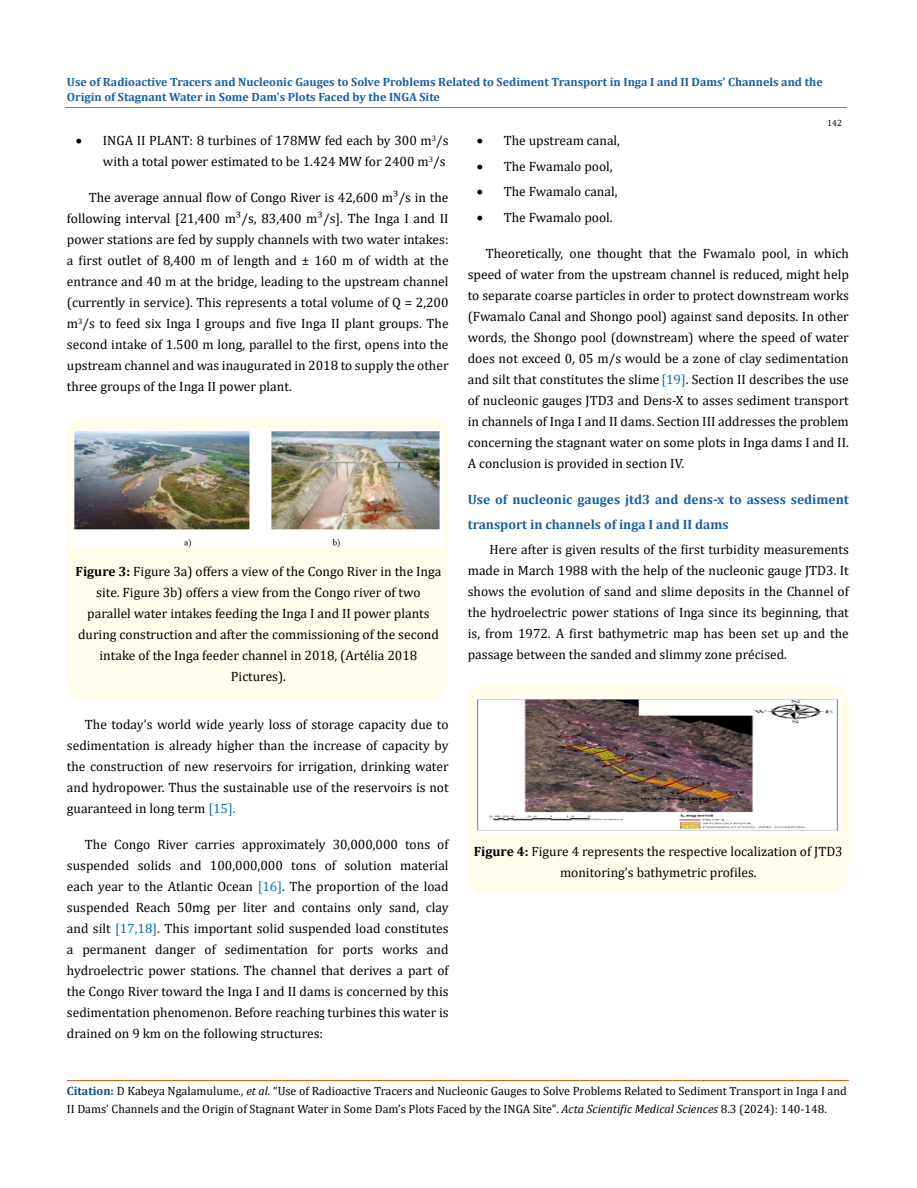
<style>
.page{position:relative;width:917px;height:1188px;background:#fff}
.page>*{position:absolute;margin:0;border:0;box-sizing:border-box;transform-origin:0 0}
.t1{font:13.5px/21px "Cambria";color:#000;text-align:justify}
.t2{font:700 13.5px/24.8px "Cambria";color:#1560a6}
.t3{font:12px/18px "Cambria";color:#000}
.t4{font:700 12px/15px "Cambria";color:#1560a6}
.t5{font:9px "Cambria";color:#000}
.s1{font-weight:700}
.s2{color:#0070c0}
.s3{font-weight:700;color:#035089}
.s4{font-style:italic}
</style>
<div class="page">
<div style="left:67px;top:417px;width:381px;height:283px;background:#fffde9;border-radius:18px"></div>
<img style="left:73px;top:430px;width:370px;height:118px">
<div style="left:468px;top:684px;width:380px;height:210px;background:#fffde9;border-radius:18px"></div>
<img style="left:475px;top:697px;width:366px;height:136px">
<hr style="left:65px;top:108px;width:782px;height:1px;background:#e05d1a">
<hr style="left:67px;top:1080px;width:781px;height:1px;background:#e05d1a">
<p class="t4" style="left:67px;top:74px;width:757px">Use of Radioactive Tracers and Nucleonic Gauges to Solve Problems Related to Sediment Transport in Inga I and II Dams’ Channels and the<br>Origin of Stagnant Water in Some Dam’s Plots Faced by the INGA Site</p>
<p class="t1" style="left:76px;top:130px;width:374px;text-align:right">• INGA II PLANT: 8 turbines of 178MW fed each by 300 m<sup>3</sup>/s with a total power estimated to be 1.424 MW for 2400 m<sup>3</sup>/s</p>
<p class="t1" style="left:67px;top:187px;width:383px;text-indent:22px">The average annual flow of Congo River is 42,600 m³/s in the following interval [21,400 m³/s, 83,400 m³/s]. The Inga I and II power stations are fed by supply channels with two water intakes: a first outlet of 8,400 m of length and ± 160 m of width at the entrance and 40 m at the bridge, leading to the upstream channel (currently in service). This represents a total volume of Q = 2,200 m<sup>3</sup>/s to feed six Inga I groups and five Inga II plant groups. The second intake of 1.500 m long, parallel to the first, opens into the upstream channel and was inaugurated in 2018 to supply the other three groups of the Inga II power plant.</p>
<p class="t1" style="left:76px;top:561px;width:367px;text-align:center"><span class="s1">Figure 3:</span> Figure 3a) offers a view of the Congo River in the Inga site. Figure 3b) offers a view from the Congo river of two parallel water intakes feeding the Inga I and II power plants during construction and after the commissioning of the second intake of the Inga feeder channel in 2018, (Artélia 2018<br>Pictures).</p>
<p class="t1" style="left:67px;top:714px;width:383px;text-indent:18px">The today’s world wide yearly loss of storage capacity due to sedimentation is already higher than the increase of capacity by the construction of new reservoirs for irrigation, drinking water and hydropower. Thus the sustainable use of the reservoirs is not guaranteed in long term <span class="s2">[15].</span></p>
<p class="t1" style="left:67px;top:834px;width:383px;text-indent:18px">The Congo River carries approximately 30,000,000 tons of suspended solids and 100,000,000 tons of solution material each year to the Atlantic Ocean <span class="s2">[16]</span>. The proportion of the load suspended Reach 50mg per liter and contains only sand, clay and silt <span class="s2">[17,18]</span>. This important solid suspended load constitutes a permanent danger of sedimentation for ports works and hydroelectric power stations. The channel that derives a part of the Congo River toward the Inga I and II dams is concerned by this sedimentation phenomenon. Before reaching turbines this water is drained on 9 km on the following structures:</p>
<p class="t5" style="left:827px;top:118px;width:16px">142</p>
<p class="t1" style="left:477px;top:130px;width:145px">• The upstream canal,</p>
<p class="t1" style="left:477px;top:156px;width:137px">• The Fwamalo pool,</p>
<p class="t1" style="left:477px;top:181px;width:142px">• The Fwamalo canal,</p>
<p class="t1" style="left:477px;top:207px;width:137px">• The Fwamalo pool.</p>
<p class="t1" style="left:468px;top:243px;width:382px;text-indent:18px">Theoretically, one thought that the Fwamalo pool, in which speed of water from the upstream channel is reduced, might help to separate coarse particles in order to protect downstream works (Fwamalo Canal and Shongo pool) against sand deposits. In other words, the Shongo pool (downstream) where the speed of water does not exceed 0, 05 m/s would be a zone of clay sedimentation and silt that constitutes the slime <span class="s2">[19]</span>. Section II describes the use of nucleonic gauges JTD3 and Dens-X to asses sediment transport in channels of Inga I and II dams. Section III addresses the problem concerning the stagnant water on some plots in Inga dams I and II.<br>A conclusion is provided in section IV.</p>
<p class="t2" style="left:468px;top:486px;width:382px">Use of nucleonic gauges jtd3 and dens-x to assess sediment transport in channels of inga I and II dams</p>
<p class="t1" style="left:468px;top:539px;width:382px;text-indent:22px">Here after is given results of the first turbidity measurements made in March 1988 with the help of the nucleonic gauge JTD3. It shows the evolution of sand and slime deposits in the Channel of the hydroelectric power stations of Inga since its beginning, that is, from 1972. A first bathymetric map has been set up and the passage between the sanded and slimmy zone précised.</p>
<p class="t1" style="left:474px;top:841px;width:370px;text-align:center"><span class="s1">Figure 4:</span> Figure 4 represents the respective localization of JTD3 monitoring’s bathymetric profiles.</p>
<p class="t3" style="left:67px;top:1082px;width:781px"><span class="s3">Citation:</span> D Kabeya Ngalamulume<span class="s4">., et al.</span> “Use of Radioactive Tracers and Nucleonic Gauges to Solve Problems Related to Sediment Transport in Inga I and<br>II Dams’ Channels and the Origin of Stagnant Water in Some Dam’s Plots Faced by the INGA Site". <span class="s4">Acta Scientific Medical Sciences</span> 8.3 (2024): 140-148.</p>
</div>
